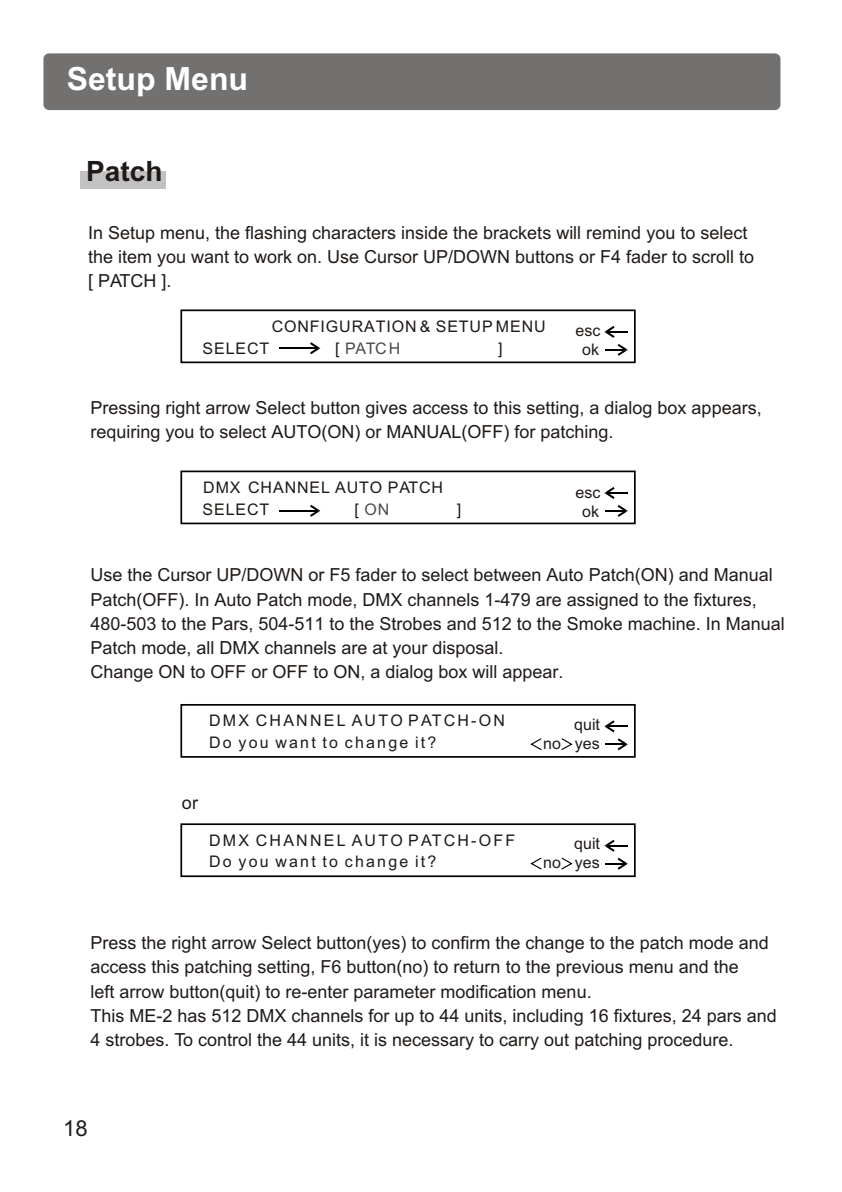
<style>
.page{position:relative;width:842px;height:1192px;background:#fff}
.page>*{position:absolute;margin:0;border:0;box-sizing:border-box;transform-origin:0 0}
.t1{font:700 32px "Arial";color:#fff}
.t2{font:700 28px "Arial";color:#1f1a17}
.t3{font:22px "Arial";color:#1f1a17}
.t4{font:18px/24.2px "Arial";color:#1f1a17}
.t5{font:16px "Arial";letter-spacing:.14em;color:#1f1a17}
.t6{font:16px "Arial";letter-spacing:.055em;color:#1f1a17}
.t7{font:16px "Arial";letter-spacing:-.02em;color:#4f4a4a}
.s1{color:#1f1a17}
</style>
<div class="page">
<div style="left:81px;top:171px;width:85px;height:17px;background:#c2c2c2"></div>
<div style="left:180px;top:309px;width:456px;height:54px;border:2px solid #000"></div>
<svg style="left:604px;top:326px;width:23px;height:12px"></svg>
<svg style="left:605px;top:344px;width:23px;height:12px"></svg>
<svg style="left:310px;top:342px;width:10px;height:12px"></svg>
<hr style="left:279px;top:348px;width:38px;height:1px;background:#000">
<div style="left:180px;top:471px;width:456px;height:53px;border:2px solid #000"></div>
<svg style="left:604px;top:487px;width:23px;height:12px"></svg>
<svg style="left:605px;top:505px;width:23px;height:12px"></svg>
<svg style="left:310px;top:505px;width:10px;height:12px"></svg>
<hr style="left:279px;top:510px;width:38px;height:1px;background:#000">
<div style="left:180px;top:704px;width:456px;height:54px;border:2px solid #000"></div>
<svg style="left:604px;top:720px;width:23px;height:12px"></svg>
<svg style="left:605px;top:738px;width:23px;height:12px"></svg>
<svg style="left:530px;top:738px;width:12px;height:12px"></svg>
<svg style="left:561px;top:738px;width:12px;height:13px"></svg>
<div style="left:180px;top:823px;width:456px;height:54px;border:2px solid #000"></div>
<svg style="left:604px;top:840px;width:23px;height:12px"></svg>
<svg style="left:605px;top:858px;width:23px;height:12px"></svg>
<svg style="left:530px;top:857px;width:12px;height:13px"></svg>
<svg style="left:561px;top:857px;width:12px;height:13px"></svg>
<div style="left:43px;top:53px;width:737px;height:57px;background:#737070;border-radius:6px"></div>
<h1 class="t1" style="left:67px;top:67px;width:183px">Setup Menu</h1>
<h2 class="t2" style="left:86px;top:161px;width:78px">Patch</h2>
<p class="t4" style="left:88px;top:222px;width:668px">In Setup menu, the flashing characters inside the brackets will remind you to select the item you want to work on. Use Cursor UP/DOWN buttons or F4 fader to scroll to [ PATCH ].</p>
<p class="t6" style="left:272px;top:320px;width:276px">CONFIGURATION &amp; SETUP MENU</p>
<p class="t6" style="left:575px;top:325px;width:26px">esc</p>
<p class="t6" style="left:203px;top:342px;width:68px">SELECT</p>
<p class="t7" style="left:335px;top:342px;width:67px"><span class="s1">[</span> PATCH</p>
<p class="t6" style="left:498px;top:342px;width:6px">]</p>
<p class="t6" style="left:582px;top:344px;width:18px">ok</p>
<p class="t4" style="left:90px;top:397px;width:673px">Pressing right arrow Select button gives access to this setting, a dialog box appears, requiring you to select AUTO(ON) or MANUAL(OFF) for patching.</p>
<p class="t6" style="left:203px;top:481px;width:241px">DMX CHANNEL AUTO PATCH</p>
<p class="t6" style="left:575px;top:486px;width:26px">esc</p>
<p class="t6" style="left:203px;top:503px;width:68px">SELECT</p>
<p class="t7" style="left:355px;top:503px;width:36px"><span class="s1">[</span> ON</p>
<p class="t6" style="left:457px;top:503px;width:6px">]</p>
<p class="t6" style="left:582px;top:505px;width:18px">ok</p>
<p class="t4" style="left:90px;top:565px;width:696px">Use the Cursor UP/DOWN or F5 fader to select between Auto Patch(ON) and Manual Patch(OFF). In Auto Patch mode, DMX channels 1-479 are assigned to the fixtures, 480-503 to the Pars, 504-511 to the Strobes and 512 to the Smoke machine. In Manual Patch mode, all DMX channels are at your disposal.<br>Change ON to OFF or OFF to ON, a dialog box will appear.</p>
<p class="t5" style="left:209px;top:715px;width:297px">DMX CHANNEL AUTO PATCH-ON</p>
<p class="t6" style="left:574px;top:718px;width:27px">quit</p>
<p class="t5" style="left:209px;top:736px;width:229px">Do you want to change it?</p>
<p class="t6" style="left:543px;top:737px;width:58px">no yes</p>
<p class="t4" style="left:182px;top:793px;width:18px">or</p>
<p class="t5" style="left:209px;top:834px;width:308px">DMX CHANNEL AUTO PATCH-OFF</p>
<p class="t6" style="left:574px;top:837px;width:27px">quit</p>
<p class="t5" style="left:209px;top:855px;width:229px">Do you want to change it?</p>
<p class="t6" style="left:543px;top:857px;width:58px">no yes</p>
<p class="t4" style="left:90px;top:932px;width:688px">Press the right arrow Select button(yes) to confirm the change to the patch mode and access this patching setting, F6 button(no) to return to the previous menu and the<br>left arrow button(quit) to re-enter parameter modification menu.<br>This ME-2 has 512 DMX channels for up to 44 units, including 16 fixtures, 24 pars and 4 strobes. To control the 44 units, it is necessary to carry out patching procedure.</p>
<p class="t3" style="left:63px;top:1120px;width:26px">18</p>
</div>
